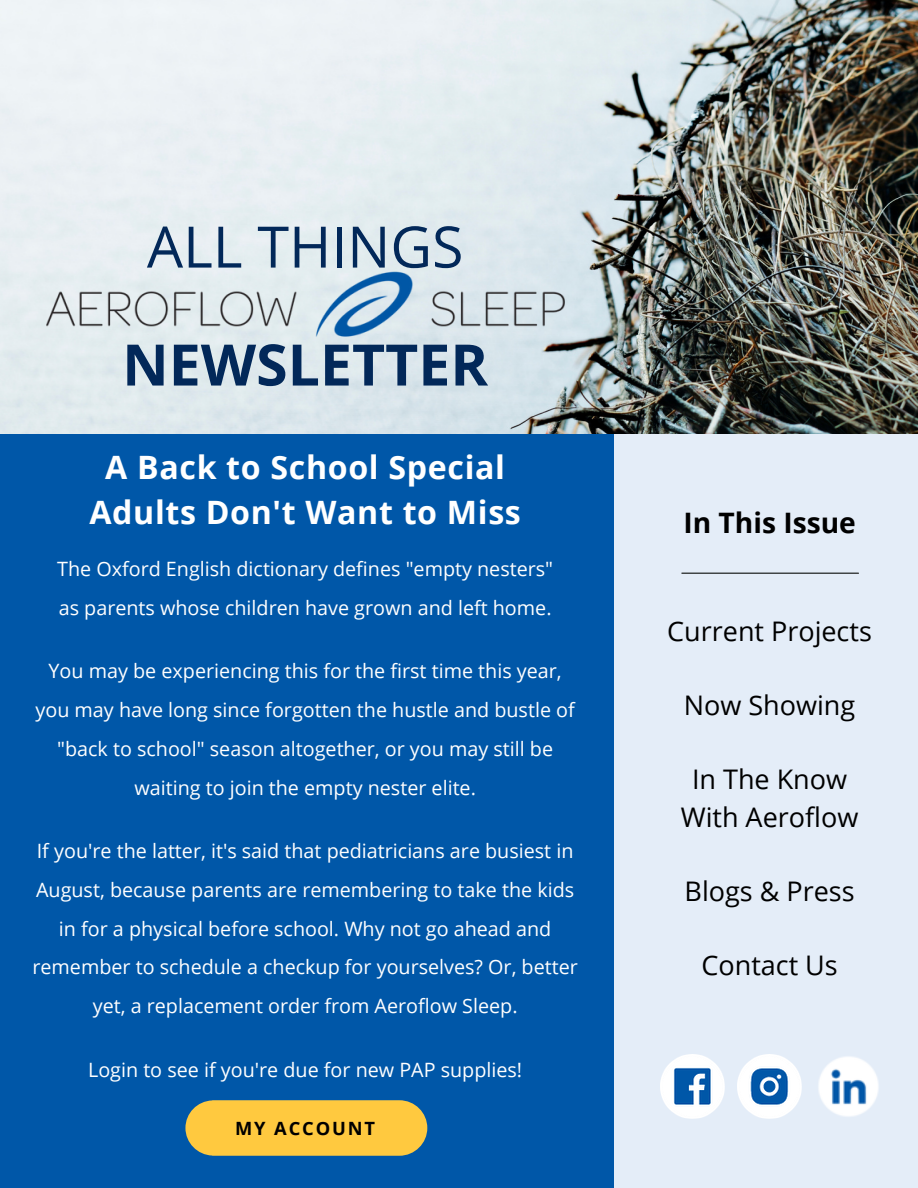
<style>
.page{position:relative;width:918px;height:1188px;background:#0057a8}
.page>*{position:absolute;margin:0;border:0;box-sizing:border-box;transform-origin:0 0}
.t1{font:700 57.3px "Open Sans";color:#022859}
.t2{font:57.3px "Open Sans";color:#022859}
.t3{font:700 32.25px "Open Sans";letter-spacing:.02em;color:#fff}
.t4{font:700 28.2px "Open Sans";color:#000}
.t5{font:27px "Open Sans";color:#000}
.t6{font:19.8px/38.8px "Open Sans";color:#fff;text-align:center}
.t7{font:700 18.3px "Open Sans";letter-spacing:.1em;color:#000}
</style>
<div class="page">
<div style="left:615px;top:433px;width:303px;height:755px;background:#e4edf8"></div>
<img style="left:0;top:0;width:918px;height:434px">
<img style="left:660px;top:1054px;width:64px;height:65px">
<img style="left:738px;top:1054px;width:64px;height:65px">
<hr style="left:682px;top:573px;width:176px;height:1px;background:#0c0e0c">
<img style="left:26px;top:257px;width:558px;height:95px">
<img style="left:818px;top:1056px;width:61px;height:61px">
<div style="left:185px;top:1100px;width:242px;height:56px;background:#ffc93f;border-radius:28px"></div>
<p class="t2" style="left:147px;top:206px;width:318px">ALL THINGS</p>
<p class="t1" style="left:122px;top:324px;width:367px">NEWSLETTER</p>
<p class="t3" style="left:105px;top:444px;width:401px">A Back to School Special</p>
<p class="t3" style="left:89px;top:489px;width:433px">Adults Don't Want to Miss</p>
<p class="t6" style="left:57px;top:549px;width:498px">The Oxford English dictionary defines "empty nesters"</p>
<p class="t6" style="left:59px;top:588px;width:494px">as parents whose children have grown and left home.</p>
<p class="t6" style="left:36px;top:651px;width:541px">You may be experiencing this for the first time this year, you may have long since forgotten the hustle and bustle of "back to school" season altogether, or you may still be waiting to join the empty nester elite.</p>
<p class="t6" style="left:32px;top:831px;width:547px">If you're the latter, it's said that pediatricians are busiest in August, because parents are remembering to take the kids in for a physical before school. Why not go ahead and remember to schedule a checkup for yourselves? Or, better yet, a replacement order from Aeroflow Sleep.</p>
<p class="t6" style="left:88px;top:1049px;width:436px">Login to see if you're due for new PAP supplies!</p>
<p class="t7" style="left:235px;top:1115px;width:141px">MY ACCOUNT</p>
<p class="t4" style="left:683px;top:503px;width:174px">In This Issue</p>
<p class="t5" style="left:667px;top:612px;width:206px">Current Projects</p>
<p class="t5" style="left:684px;top:686px;width:173px">Now Showing</p>
<p class="t5" style="left:692px;top:761px;width:157px">In The Know</p>
<p class="t5" style="left:681px;top:798px;width:179px">With Aeroflow</p>
<p class="t5" style="left:685px;top:872px;width:172px">Blogs &amp; Press</p>
<p class="t5" style="left:701px;top:946px;width:138px">Contact Us</p>
</div>
